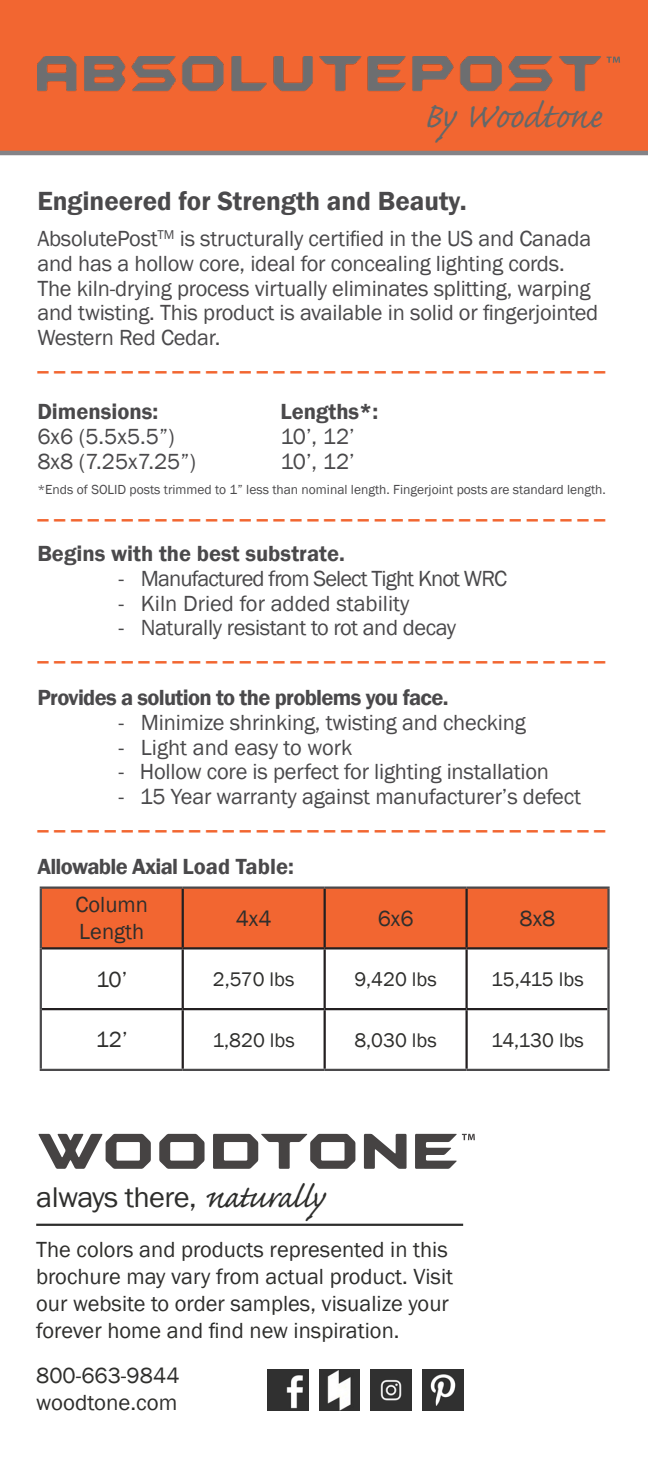
<style>
.page{position:relative;width:648px;height:1458px;background:#fff}
.page>*{position:absolute;margin:0;border:0;box-sizing:border-box;transform-origin:0 0}
.t1{font:45px "Caflisch Script Pro";color:#646869}
.t2{font:29.25px "Franklin Gothic";letter-spacing:-.02em;color:#2e2e2c;scale:1.04 1}
.t3{font:600 27px "Franklin Gothic";color:#4a494b}
.t4{font:22.5px/24.8px "Franklin Gothic";letter-spacing:-.01em;color:#4a494b}
.t5{font:22.5px/27px "Franklin Gothic";color:#2e2e2c}
.t6{font:600 22.5px/24.8px "Franklin Gothic";color:#f26631}
.t7{font:600 22.5px "Franklin Gothic";letter-spacing:-.02em;color:#4a494b}
.t8{font:600 22.5px "Franklin Gothic";color:#4a494b}
.t9{font:22.5px "Franklin Gothic";letter-spacing:-.04em;color:#4a494b}
.t10{font:20.25px "Franklin Gothic";color:#2e2e2c}
.t11{font:13.5px "Franklin Gothic";color:#4a494b}
.s1{font-weight:400;color:#4a494b}
.s2{font-weight:600;color:#f26631}
.s3{font-family:"Caflisch Script Pro";font-size:40.5px}
</style>
<div class="page">
<div style="left:42px;top:889px;width:565px;height:58px;background:#f26631"></div>
<hr style="left:182px;top:889px;width:2px;height:58px;background:#231f20">
<hr style="left:324px;top:889px;width:2px;height:58px;background:#231f20">
<hr style="left:465px;top:889px;width:3px;height:58px;background:#231f20">
<hr style="left:42px;top:947px;width:141px;height:3px;background:#231f20">
<hr style="left:183px;top:947px;width:142px;height:3px;background:#231f20">
<hr style="left:182px;top:950px;width:2px;height:58px;background:#231f20">
<hr style="left:325px;top:947px;width:142px;height:3px;background:#231f20">
<hr style="left:324px;top:950px;width:2px;height:58px;background:#231f20">
<hr style="left:467px;top:947px;width:140px;height:3px;background:#231f20">
<hr style="left:465px;top:950px;width:3px;height:58px;background:#231f20">
<hr style="left:42px;top:1008px;width:141px;height:2px;background:#231f20">
<hr style="left:183px;top:1008px;width:142px;height:2px;background:#231f20">
<hr style="left:182px;top:1010px;width:2px;height:59px;background:#231f20">
<hr style="left:325px;top:1008px;width:142px;height:2px;background:#231f20">
<hr style="left:324px;top:1010px;width:2px;height:59px;background:#231f20">
<hr style="left:467px;top:1008px;width:140px;height:2px;background:#231f20">
<hr style="left:465px;top:1010px;width:3px;height:59px;background:#231f20">
<hr style="left:40px;top:886px;width:143px;height:3px;background:#4a494b">
<hr style="left:40px;top:889px;width:2px;height:59px;background:#4a494b">
<hr style="left:183px;top:886px;width:142px;height:3px;background:#4a494b">
<hr style="left:325px;top:886px;width:142px;height:3px;background:#4a494b">
<hr style="left:467px;top:886px;width:143px;height:3px;background:#4a494b">
<hr style="left:607px;top:889px;width:3px;height:59px;background:#4a494b">
<hr style="left:40px;top:948px;width:2px;height:61px;background:#4a494b">
<hr style="left:607px;top:948px;width:3px;height:61px;background:#4a494b">
<hr style="left:40px;top:1009px;width:2px;height:60px;background:#4a494b">
<hr style="left:607px;top:1009px;width:3px;height:60px;background:#4a494b">
<hr style="left:40px;top:1069px;width:143px;height:2px;background:#4a494b">
<hr style="left:183px;top:1069px;width:142px;height:2px;background:#4a494b">
<hr style="left:325px;top:1069px;width:142px;height:2px;background:#4a494b">
<hr style="left:467px;top:1069px;width:143px;height:2px;background:#4a494b">
<div style="left:0;top:0;width:648px;height:151px;background:#f26631"></div>
<img style="left:37px;top:57px;width:564px;height:35px">
<svg style="left:607px;top:57px;width:13px;height:6px"></svg>
<hr style="left:0;top:151px;width:648px;height:4px;background:#848387">
<img style="left:268px;top:1370px;width:40px;height:40px">
<img style="left:319px;top:1370px;width:41px;height:40px">
<img style="left:371px;top:1370px;width:40px;height:40px">
<img style="left:423px;top:1370px;width:40px;height:40px">
<hr style="left:36px;top:1224px;width:427px;height:2px;background:#2e2e2c">
<svg style="left:38px;top:1134px;width:113px;height:35px"></svg>
<svg style="left:159px;top:1134px;width:46px;height:35px"></svg>
<svg style="left:213px;top:1134px;width:142px;height:35px"></svg>
<svg style="left:364px;top:1134px;width:43px;height:35px"></svg>
<svg style="left:415px;top:1134px;width:60px;height:35px"></svg>
<p class="t1" style="left:423px;top:93px;width:181px">By Woodtone</p>
<p class="t3" style="left:37px;top:185px;width:431px">Engineered for Strength and Beauty.</p>
<p class="t4" style="left:37px;top:227px;width:562px">AbsolutePost<sup>TM</sup> is structurally certified in the US and Canada and has a hollow core, ideal for concealing lighting cords.<br>The kiln-drying process virtually eliminates splitting, warping and twisting. This product is available in solid or fingerjointed Western Red Cedar.</p>
<p class="t6" style="left:37px;top:350px;width:570px">_ _ _ _ _ _ _ _ _ _ _ _ _ _ _ _ _ _ _ _ _ _ _ _ _ _ _ _ _ _ _ _ _ _</p>
<p class="t8" style="left:37px;top:398px;width:122px">Dimensions:</p>
<p class="t8" style="left:280px;top:398px;width:99px">Lengths*:</p>
<p class="t4" style="left:37px;top:425px;width:139px">6x6 (5.5x5.5”)</p>
<p class="t4" style="left:280px;top:425px;width:76px">10’, 12’</p>
<p class="t4" style="left:37px;top:450px;width:160px">8x8 (7.25x7.25”)</p>
<p class="t4" style="left:280px;top:450px;width:76px">10’, 12’</p>
<p class="t11" style="left:37px;top:481px;width:570px">*Ends of SOLID posts trimmed to 1” less than nominal length. Fingerjoint posts are standard length.</p>
<p class="t6" style="left:37px;top:499px;width:570px">_ _ _ _ _ _ _ _ _ _ _ _ _ _ _ _ _ _ _ _ _ _ _ _ _ _ _ _ _ _ _ _ _ _</p>
<p class="t8" style="left:37px;top:540px;width:309px">Begins with the best substrate.</p>
<p class="t9" style="left:118px;top:564px;width:390px">- Manufactured from Select Tight Knot WRC</p>
<p class="t4" style="left:118px;top:591px;width:293px">- Kiln Dried for added stability</p>
<p class="t6" style="left:37px;top:616px;width:570px;text-indent:81px"><span class="s1">- Naturally resistant to rot and decay<br></span>_ _ _ _ _ _ _ _ _ _ _ _ _ _ _ _ _ _ _ _ _ _ _ _ _ _ _ _ _ _ _ _ _ _</p>
<p class="t7" style="left:37px;top:684px;width:413px">Provides a solution to the problems you face.</p>
<p class="t4" style="left:118px;top:711px;width:409px">- Minimize shrinking, twisting and checking</p>
<p class="t4" style="left:118px;top:735px;width:236px">- Light and easy to work</p>
<p class="t4" style="left:118px;top:760px;width:432px">- Hollow core is perfect for lighting installation</p>
<p class="t4" style="left:37px;top:785px;width:570px;text-indent:81px">- 15 Year warranty against manufacturer’s defect<br><span class="s2">_ _ _ _ _ _ _ _ _ _ _ _ _ _ _ _ _ _ _ _ _ _ _ _ _ _ _ _ _ _ _ _ _ _</span></p>
<p class="t7" style="left:37px;top:853px;width:258px">Allowable Axial Load Table:</p>
<p class="t5" style="left:75px;top:892px;width:74px">Column<br>Length</p>
<p class="t5" style="left:236px;top:905px;width:37px">4x4</p>
<p class="t5" style="left:378px;top:905px;width:37px">6x6</p>
<p class="t5" style="left:520px;top:905px;width:37px">8x8</p>
<p class="t5" style="left:96px;top:966px;width:33px">10’</p>
<p class="t10" style="left:213px;top:967px;width:83px">2,570 lbs</p>
<p class="t10" style="left:354px;top:967px;width:84px">9,420 lbs</p>
<p class="t10" style="left:491px;top:967px;width:94px">15,415 lbs</p>
<p class="t5" style="left:96px;top:1027px;width:33px">12’</p>
<p class="t10" style="left:213px;top:1027px;width:84px">1,820 lbs</p>
<p class="t10" style="left:354px;top:1027px;width:84px">8,030 lbs</p>
<p class="t10" style="left:491px;top:1027px;width:94px">14,130 lbs</p>
<p class="t2" style="left:36px;top:1179px;width:278px">always there, <span class="s3">naturally</span></p>
<p class="t5" style="left:36px;top:1237px;width:418px">The colors and products represented in this brochure may vary from actual product. Visit our website to order samples, visualize your forever home and find new inspiration.</p>
<p class="t5" style="left:36px;top:1363px;width:145px">800-663-9844</p>
<p class="t5" style="left:36px;top:1390px;width:143px">woodtone.com</p>
</div>
